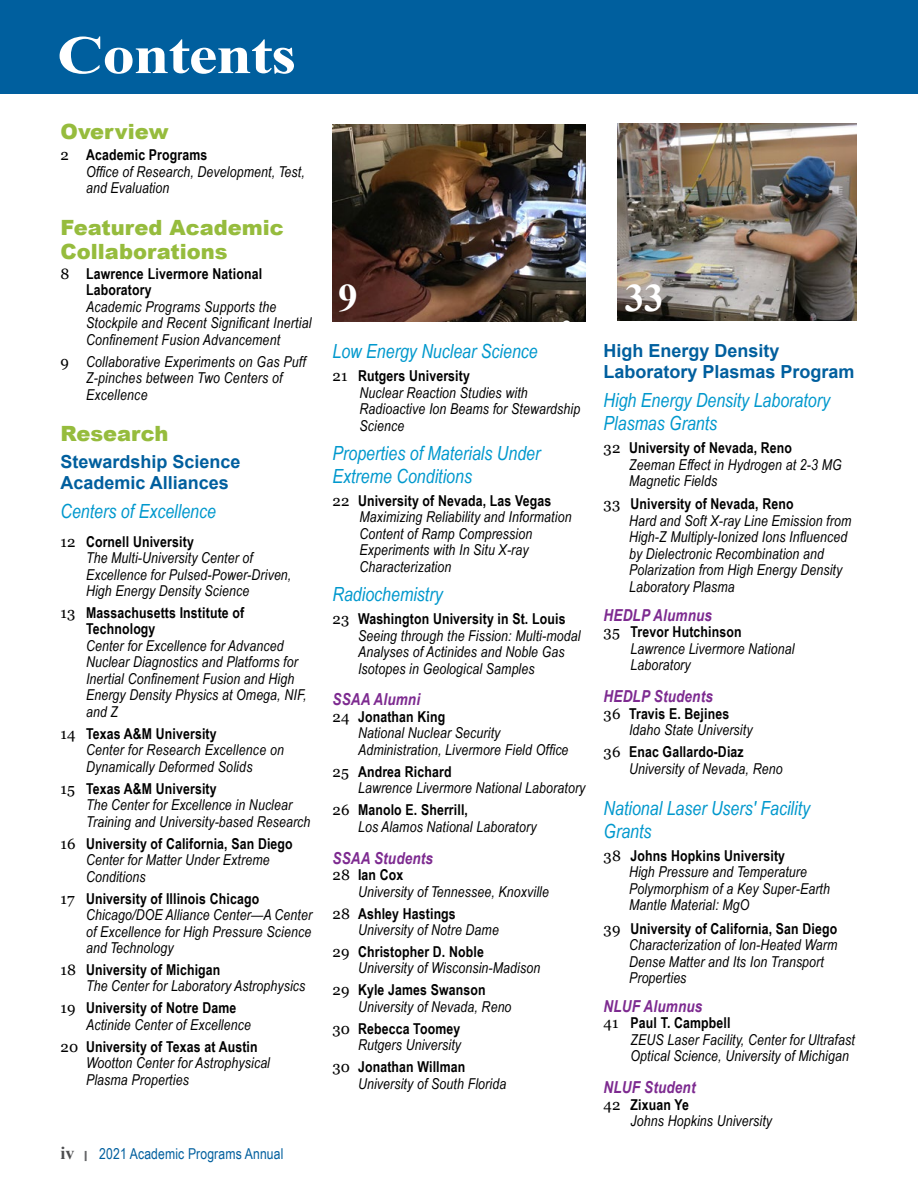
<style>
.page{position:relative;width:918px;height:1188px;background:#fff}
.page>*{position:absolute;margin:0;border:0;box-sizing:border-box;transform-origin:0 0}
.t1{font:700 54px "Times New Roman";letter-spacing:-.02em;color:#fff;scale:1.2 1}
.t2{font:700 39px "Times New Roman";color:#fff}
.t3{font:italic 700 27px "Times New Roman";color:#fff}
.t4{font:900 21px/24px "Arial";color:#96bc3d}
.t5{font:italic 19.5px/22.5px "Arial Narrow";color:#0098cd}
.t6{font:700 18px/21px "Arial";color:#005f9e}
.t7{font:italic 700 16.5px "Arial Narrow";letter-spacing:.01em;color:#7d2a90}
.t8{font:italic 15px/16.5px "Arial Narrow";letter-spacing:.01em;color:#000}
.t9{font:700 15px/16.5px "Arial Narrow";letter-spacing:.01em;color:#000}
.t10{font:15px "Arial Narrow";letter-spacing:.01em;color:#005f9e}
.s1{font-family:"Georgia";font-style:normal}
.s2{font-weight:700;font-style:normal}
.s3{font-family:"Georgia";font-weight:400}
.s4{font-family:"Times New Roman";font-weight:700;font-size:18px;color:#4d4d4f}
.s5{font-family:"Franklin Gothic";font-weight:600;font-stretch:condensed;font-size:12px;color:#636466}
</style>
<div class="page">
<img style="left:333px;top:124px;width:252px;height:198px">
<div style="left:0;top:0;width:918px;height:94px;background:#005f9e"></div>
<img style="left:617px;top:124px;width:239px;height:196px">
<h1 class="t1" style="left:57px;top:18px;width:201px">Contents</h1>
<h3 class="t4" style="left:61px;top:118px;width:109px">Overview</h3>
<p class="t8" style="left:86px;top:147px;width:220px;text-indent:-26px"><span class="s1">2</span> <span class="s2">Academic Programs<br></span>Office of Research, Development, Test, and Evaluation</p>
<h3 class="t4" style="left:61px;top:215px;width:225px">Featured Academic<br>Collaborations</h3>
<p class="t9" style="left:86px;top:264px;width:178px;text-indent:-26px"><span class="s3">8</span> Lawrence Livermore National<br>Laboratory</p>
<p class="t8" style="left:86px;top:298px;width:227px">Academic Programs Supports the<br>Stockpile and Recent Significant Inertial<br>Confinement Fusion Advancement</p>
<p class="t8" style="left:86px;top:353px;width:221px;text-indent:-26px"><span class="s1">9</span> Collaborative Experiments on Gas Puff<br>Z-pinches between Two Centers of<br>Excellence</p>
<h3 class="t4" style="left:61px;top:421px;width:109px">Research</h3>
<p class="t6" style="left:61px;top:451px;width:182px">Stewardship Science<br>Academic Alliances</p>
<h3 class="t5" style="left:61px;top:499px;width:157px">Centers of Excellence</h3>
<p class="t8" style="left:86px;top:533px;width:207px;text-indent:-26px"><span class="s1">12</span> <span class="s2">Cornell University<br></span>The Multi-University Center of<br>Excellence for Pulsed-Power-Driven,<br>High Energy Density Science</p>
<p class="t9" style="left:86px;top:604px;width:160px;text-indent:-26px"><span class="s3">13</span> Massachusetts Institute of<br>Technology</p>
<p class="t8" style="left:86px;top:637px;width:222px">Center for Excellence for Advanced<br>Nuclear Diagnostics and Platforms for<br>Inertial Confinement Fusion and High<br>Energy Density Physics at Omega, NIF, and Z</p>
<p class="t8" style="left:86px;top:725px;width:199px;text-indent:-26px"><span class="s1">14</span> <span class="s2">Texas A&amp;M University<br></span>Center for Research Excellence on<br>Dynamically Deformed Solids</p>
<p class="t8" style="left:86px;top:780px;width:226px;text-indent:-26px"><span class="s1">15</span> <span class="s2">Texas A&amp;M University<br></span>The Center for Excellence in Nuclear<br>Training and University-based Research</p>
<p class="t8" style="left:86px;top:835px;width:208px;text-indent:-26px"><span class="s1">16</span> <span class="s2">University of California, San Diego<br></span>Center for Matter Under Extreme<br>Conditions</p>
<p class="t8" style="left:86px;top:890px;width:228px;text-indent:-26px"><span class="s1">17</span> <span class="s2">University of Illinois Chicago<br></span>Chicago/DOE Alliance Center—A Center of Excellence for High Pressure Science and Technology</p>
<p class="t8" style="left:86px;top:961px;width:221px;text-indent:-26px"><span class="s1">18</span> <span class="s2">University of Michigan<br></span>The Center for Laboratory Astrophysics</p>
<p class="t8" style="left:86px;top:1000px;width:166px;text-indent:-26px"><span class="s1">19</span> <span class="s2">University of Notre Dame<br></span>Actinide Center of Excellence</p>
<p class="t8" style="left:86px;top:1038px;width:186px;text-indent:-26px"><span class="s1">20</span> <span class="s2">University of Texas at Austin<br></span>Wootton Center for Astrophysical<br>Plasma Properties</p>
<p class="t10" style="left:61px;top:1143px;width:224px"><span class="s4">iv</span> <span class="s5">|</span> 2021 Academic Programs Annual</p>
<h2 class="t2" style="left:338px;top:271px;width:21px">9</h2>
<h2 class="t2" style="left:625px;top:271px;width:40px">33</h2>
<h3 class="t3" style="left:558px;top:311px;width:15px">3</h3>
<h3 class="t5" style="left:333px;top:340px;width:207px">Low Energy Nuclear Science</h3>
<p class="t8" style="left:360px;top:367px;width:222px;text-indent:-27px"><span class="s1">21</span> <span class="s2">Rutgers University<br></span>Nuclear Reaction Studies with<br>Radioactive Ion Beams for Stewardship<br>Science</p>
<h3 class="t5" style="left:333px;top:442px;width:209px">Properties of Materials Under<br>Extreme Conditions</h3>
<p class="t8" style="left:360px;top:492px;width:213px;text-indent:-27px"><span class="s1">22</span> <span class="s2">University of Nevada, Las Vegas<br></span>Maximizing Reliability and Information<br>Content of Ramp Compression<br>Experiments with In Situ X-ray<br>Characterization</p>
<h3 class="t5" style="left:333px;top:583px;width:112px">Radiochemistry</h3>
<p class="t8" style="left:358px;top:610px;width:224px;text-indent:-26px"><span class="s1">23</span> <span class="s2">Washington University in St. Louis </span>Seeing through the Fission: Multi-modal Analyses of Actinides and Noble Gas Isotopes in Geological Samples</p>
<p class="t7" style="left:333px;top:687px;width:89px">SSAA Alumni</p>
<p class="t8" style="left:358px;top:708px;width:212px;text-indent:-26px"><span class="s1">24</span> <span class="s2">Jonathan King<br></span>National Nuclear Security<br>Administration, Livermore Field Office</p>
<p class="t8" style="left:358px;top:763px;width:229px;text-indent:-26px"><span class="s1">25</span> <span class="s2">Andrea Richard<br></span>Lawrence Livermore National Laboratory</p>
<p class="t8" style="left:358px;top:801px;width:180px;text-indent:-26px"><span class="s1">26</span> <span class="s2">Manolo E. Sherrill,<br></span>Los Alamos National Laboratory</p>
<p class="t7" style="left:333px;top:845px;width:102px">SSAA Students</p>
<p class="t8" style="left:358px;top:866px;width:193px;text-indent:-26px"><span class="s1">28</span> <span class="s2">Ian Cox<br></span>University of Tennessee, Knoxville</p>
<p class="t8" style="left:358px;top:905px;width:142px;text-indent:-26px"><span class="s1">28</span> <span class="s2">Ashley Hastings<br></span>University of Notre Dame</p>
<p class="t8" style="left:358px;top:943px;width:184px;text-indent:-26px"><span class="s1">29</span> <span class="s2">Christopher D. Noble<br></span>University of Wisconsin-Madison</p>
<p class="t8" style="left:358px;top:982px;width:155px;text-indent:-26px"><span class="s1">29</span> <span class="s2">Kyle James Swanson<br></span>University of Nevada, Reno</p>
<p class="t8" style="left:333px;top:1020px;width:130px;text-align:right"><span class="s1">30</span> <span class="s2">Rebecca Toomey<br></span>Rutgers University</p>
<p class="t8" style="left:358px;top:1058px;width:150px;text-indent:-26px"><span class="s1">30</span> <span class="s2">Jonathan Willman<br></span>University of South Florida</p>
<p class="t6" style="left:604px;top:341px;width:253px">High Energy Density<br>Laboratory Plasmas Program</p>
<h3 class="t5" style="left:604px;top:389px;width:228px">High Energy Density Laboratory<br>Plasmas Grants</h3>
<p class="t8" style="left:629px;top:439px;width:214px;text-indent:-26px"><span class="s1">32</span> <span class="s2">University of Nevada, Reno<br></span>Zeeman Effect in Hydrogen at 2-3 MG<br>Magnetic Fields</p>
<p class="t8" style="left:629px;top:496px;width:224px;text-indent:-26px"><span class="s1">33</span> <span class="s2">University of Nevada, Reno<br></span>Hard and Soft X-ray Line Emission from High-Z Multiply-Ionized Ions Influenced by Dielectronic Recombination and Polarization from High Energy Density Laboratory Plasma</p>
<p class="t7" style="left:604px;top:602px;width:110px">HEDLP Alumnus</p>
<p class="t8" style="left:631px;top:623px;width:165px;text-indent:-27px"><span class="s1">35</span> <span class="s2">Trevor Hutchinson<br></span>Lawrence Livermore National<br>Laboratory</p>
<p class="t7" style="left:604px;top:684px;width:111px">HEDLP Students</p>
<p class="t8" style="left:629px;top:705px;width:125px;text-indent:-26px"><span class="s1">36</span> <span class="s2">Travis E. Bejines<br></span>Idaho State University</p>
<p class="t8" style="left:629px;top:743px;width:155px;text-indent:-26px"><span class="s1">36</span> <span class="s2">Enac Gallardo-Diaz<br></span>University of Nevada, Reno</p>
<h3 class="t5" style="left:604px;top:797px;width:208px">National Laser Users' Facility<br>Grants</h3>
<p class="t8" style="left:629px;top:847px;width:203px;text-indent:-26px"><span class="s1">38</span> <span class="s2">Johns Hopkins University<br></span>High Pressure and Temperature<br>Polymorphism of a Key Super-Earth<br>Mantle Material: MgO</p>
<p class="t8" style="left:629px;top:920px;width:210px;text-indent:-26px"><span class="s1">39</span> <span class="s2">University of California, San Diego<br></span>Characterization of Ion-Heated Warm<br>Dense Matter and Its Ion Transport<br>Properties</p>
<p class="t7" style="left:604px;top:994px;width:100px">NLUF Alumnus</p>
<p class="t8" style="left:631px;top:1015px;width:226px;text-indent:-27px"><span class="s1">41</span> <span class="s2">Paul T. Campbell<br></span>ZEUS Laser Facility, Center for Ultrafast<br>Optical Science, University of Michigan</p>
<p class="t7" style="left:604px;top:1075px;width:94px">NLUF Student</p>
<p class="t8" style="left:631px;top:1096px;width:143px;text-indent:-27px"><span class="s1">42</span> <span class="s2">Zixuan Ye<br></span>Johns Hopkins University</p>
</div>
